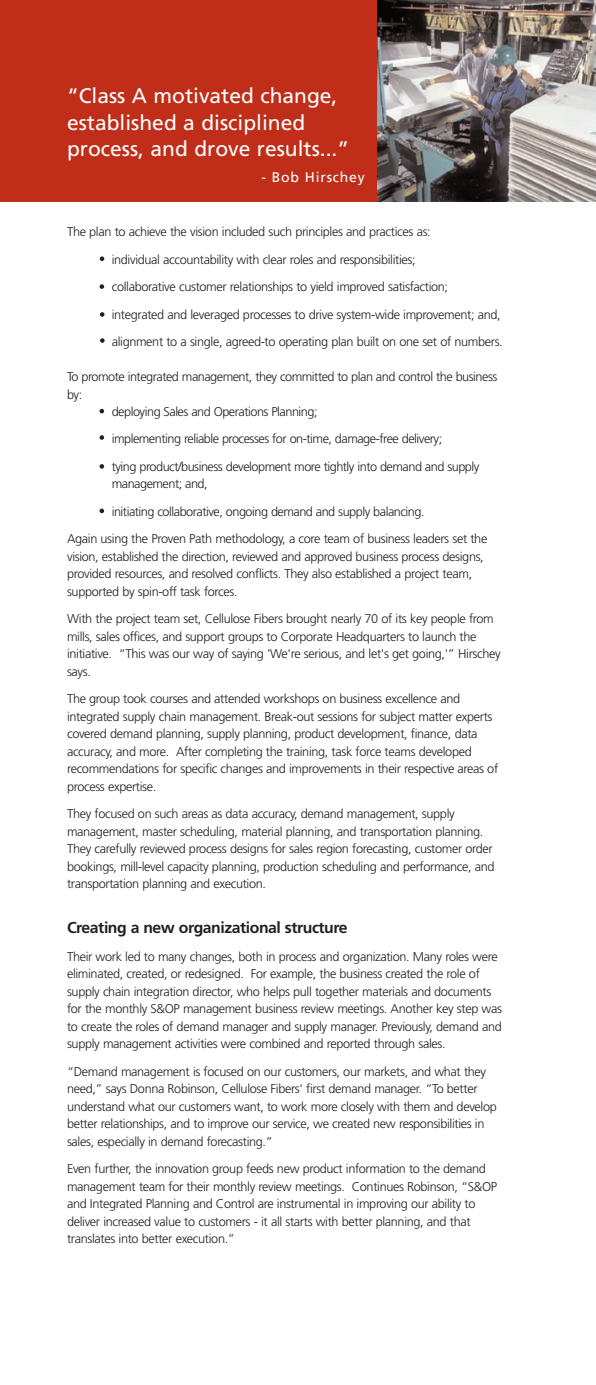
<style>
.page{position:relative;width:596px;height:1385px;background:#fff}
.page>*{position:absolute;margin:0;border:0;box-sizing:border-box;transform-origin:0 0}
.t1{font:21px/26.2px "Frutiger LT Std";color:#fff}
.t2{font:700 15.75px "Frutiger LT Std";letter-spacing:-.03em;color:#231f20}
.t3{font:14px "Frutiger LT Std";letter-spacing:.055em;color:#fff}
.t4{font:300 12.6px/17.5px "Frutiger LT Std";letter-spacing:-.03em;color:#231f20}
</style>
<div class="page">
<div style="left:0;top:0;width:595px;height:201px;background:#c02d19"></div>
<svg style="left:100px;top:256px;width:4px;height:5px"></svg>
<svg style="left:99px;top:284px;width:5px;height:5px"></svg>
<svg style="left:100px;top:312px;width:4px;height:5px"></svg>
<svg style="left:100px;top:338px;width:5px;height:5px"></svg>
<svg style="left:99px;top:409px;width:5px;height:4px"></svg>
<svg style="left:99px;top:435px;width:5px;height:4px"></svg>
<svg style="left:99px;top:464px;width:5px;height:4px"></svg>
<svg style="left:99px;top:508px;width:5px;height:5px"></svg>
<img style="left:377px;top:0;width:218px;height:201px">
<h1 class="t1" style="left:67px;top:84px;width:283px">“Class A motivated change, established a disciplined process, and drove results...”</h1>
<p class="t3" style="left:261px;top:172px;width:105px">- Bob Hirschey</p>
<p class="t4" style="left:112px;top:219px;width:392px;line-height:27.5px;text-indent:-45px">The plan to achieve the vision included such principles and practices as:<br>individual accountability with clear roles and responsibilities;<br>collaborative customer relationships to yield improved satisfaction; integrated and leveraged processes to drive system-wide improvement; and, alignment to a single, agreed-to operating plan built on one set of numbers.</p>
<p class="t4" style="left:67px;top:369px;width:431px">To promote integrated management, they committed to plan and control the business</p>
<p class="t4" style="left:67px;top:386px;width:17px">by:</p>
<p class="t4" style="left:112px;top:404px;width:207px">deploying Sales and Operations Planning;</p>
<p class="t4" style="left:112px;top:426px;width:369px;line-height:27.5px">implementing reliable processes for on-time, damage-free delivery;<br>tying product/business development more tightly into demand and supply</p>
<p class="t4" style="left:112px;top:476px;width:97px">management; and,</p>
<p class="t4" style="left:112px;top:503px;width:314px">initiating collaborative, ongoing demand and supply balancing.</p>
<p class="t4" style="left:67px;top:531px;width:421px">Again using the Proven Path methodology, a core team of business leaders set the</p>
<p class="t4" style="left:67px;top:548px;width:418px">vision, established the direction, reviewed and approved business process designs, provided resources, and resolved conflicts. They also established a project team, supported by spin-off task forces.</p>
<p class="t4" style="left:67px;top:611px;width:435px">With the project team set, Cellulose Fibers brought nearly 70 of its key people from mills, sales offices, and support groups to Corporate Headquarters to launch the initiative. “This was our way of saying 'We're serious, and let's get going,'” Hirschey says.</p>
<p class="t4" style="left:67px;top:691px;width:432px">The group took courses and attended workshops on business excellence and integrated supply chain management. Break-out sessions for subject matter experts covered demand planning, supply planning, product development, finance, data accuracy, and more. After completing the training, task force teams developed recommendations for specific changes and improvements in their respective areas of process expertise.</p>
<p class="t4" style="left:67px;top:806px;width:429px">They focused on such areas as data accuracy, demand management, supply management, master scheduling, material planning, and transportation planning.<br>They carefully reviewed process designs for sales region forecasting, customer order bookings, mill-level capacity planning, production scheduling and performance, and transportation planning and execution.</p>
<p class="t2" style="left:67px;top:921px;width:282px">Creating a new organizational structure</p>
<p class="t4" style="left:67px;top:948px;width:436px">Their work led to many changes, both in process and organization. Many roles were eliminated, created, or redesigned. For example, the business created the role of supply chain integration director, who helps pull together materials and documents for the monthly S&amp;OP management business review meetings. Another key step was to create the roles of demand manager and supply manager. Previously, demand and supply management activities were combined and reported through sales.</p>
<p class="t4" style="left:67px;top:1063px;width:431px">“Demand management is focused on our customers, our markets, and what they need,” says Donna Robinson, Cellulose Fibers' first demand manager. “To better understand what our customers want, to work more closely with them and develop better relationships, and to improve our service, we created new responsibilities in sales, especially in demand forecasting.”</p>
<p class="t4" style="left:67px;top:1160px;width:431px">Even further, the innovation group feeds new product information to the demand management team for their monthly review meetings. Continues Robinson, “S&amp;OP and Integrated Planning and Control are instrumental in improving our ability to deliver increased value to customers - it all starts with better planning, and that translates into better execution.”</p>
</div>
